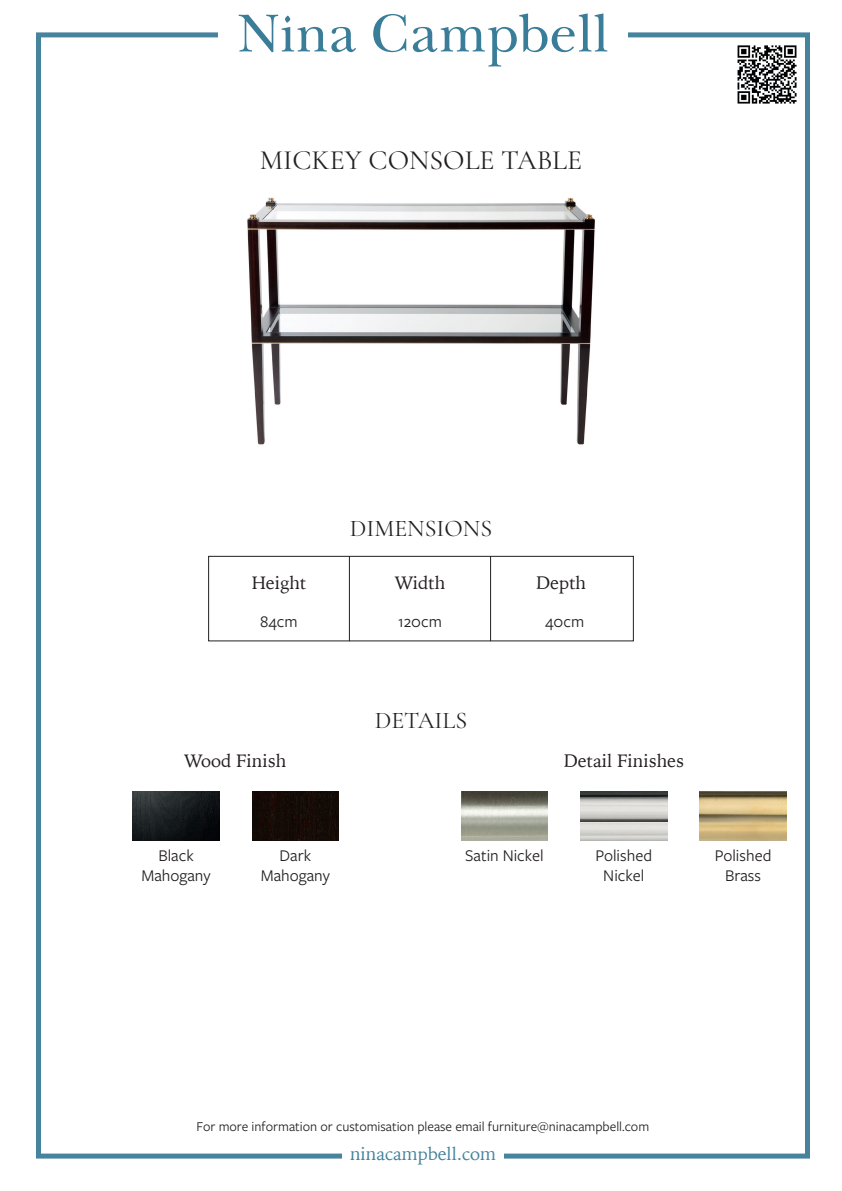
<style>
.page{position:relative;width:842px;height:1191px;background:#fff}
.page>*{position:absolute;margin:0;border:0;box-sizing:border-box;transform-origin:0 0}
.t1{font:28px "Cormorant Garamond";color:#231f20}
.t2{font:24px "Cormorant Garamond";color:#231f20}
.t3{font:18px "Iowan Old Style";color:#231f20}
.t4{font:18px "Iowan Old Style";color:#46839c}
.t5{font:17px/20.4px "Freight Sans Pro";color:#231f20;text-align:center}
.t6{font:14px "Freight Sans Pro";color:#231f20}
</style>
<div class="page">
<div style="left:36px;top:32px;width:774px;height:1126px;border:5px solid #46839c"></div>
<img style="left:737px;top:45px;width:59px;height:58px">
<div style="left:342px;top:1144px;width:162px;height:27px;background:#fff"></div>
<div style="left:218px;top:13px;width:410px;height:60px;background:#fff"></div>
<svg style="left:238px;top:13px;width:370px;height:54px"></svg>
<img style="left:247px;top:197px;width:348px;height:248px">
<div style="left:252px;top:791px;width:87px;height:49px;background:#150a06"></div>
<div style="left:208px;top:556px;width:426px;height:85px;border:1px solid #231f20"></div>
<hr style="left:349px;top:556px;width:1px;height:85px;background:#231f20">
<hr style="left:490px;top:556px;width:1px;height:85px;background:#231f20">
<img style="left:700px;top:791px;width:86px;height:49px">
<img style="left:581px;top:791px;width:86px;height:49px">
<img style="left:461px;top:791px;width:87px;height:49px">
<img style="left:133px;top:791px;width:86px;height:49px">
<h1 class="t1" style="left:260px;top:143px;width:324px">MICKEY CONSOLE TABLE</h1>
<p class="t3" style="left:252px;top:566px;width:56px">Height</p>
<p class="t5" style="left:260px;top:610px;width:39px">84cm</p>
<h2 class="t2" style="left:350px;top:513px;width:144px">DIMENSIONS</h2>
<p class="t3" style="left:395px;top:566px;width:52px">Width</p>
<p class="t5" style="left:398px;top:610px;width:45px">120cm</p>
<h2 class="t2" style="left:375px;top:705px;width:94px">DETAILS</h2>
<p class="t3" style="left:536px;top:566px;width:51px">Depth</p>
<p class="t5" style="left:545px;top:610px;width:41px">40cm</p>
<p class="t3" style="left:184px;top:745px;width:103px">Wood Finish</p>
<p class="t3" style="left:564px;top:745px;width:122px">Detail Finishes</p>
<p class="t5" style="left:141px;top:844px;width:71px">Black<br>Mahogany</p>
<p class="t5" style="left:261px;top:844px;width:71px">Dark<br>Mahogany</p>
<p class="t5" style="left:465px;top:844px;width:80px">Satin Nickel</p>
<p class="t5" style="left:595px;top:844px;width:58px">Polished<br>Nickel</p>
<p class="t5" style="left:715px;top:844px;width:58px">Polished<br>Brass</p>
<p class="t6" style="left:196px;top:1117px;width:454px">For more information or customisation please email furniture@ninacampbell.com</p>
<p class="t4" style="left:350px;top:1137px;width:147px">ninacampbell.com</p>
</div>
